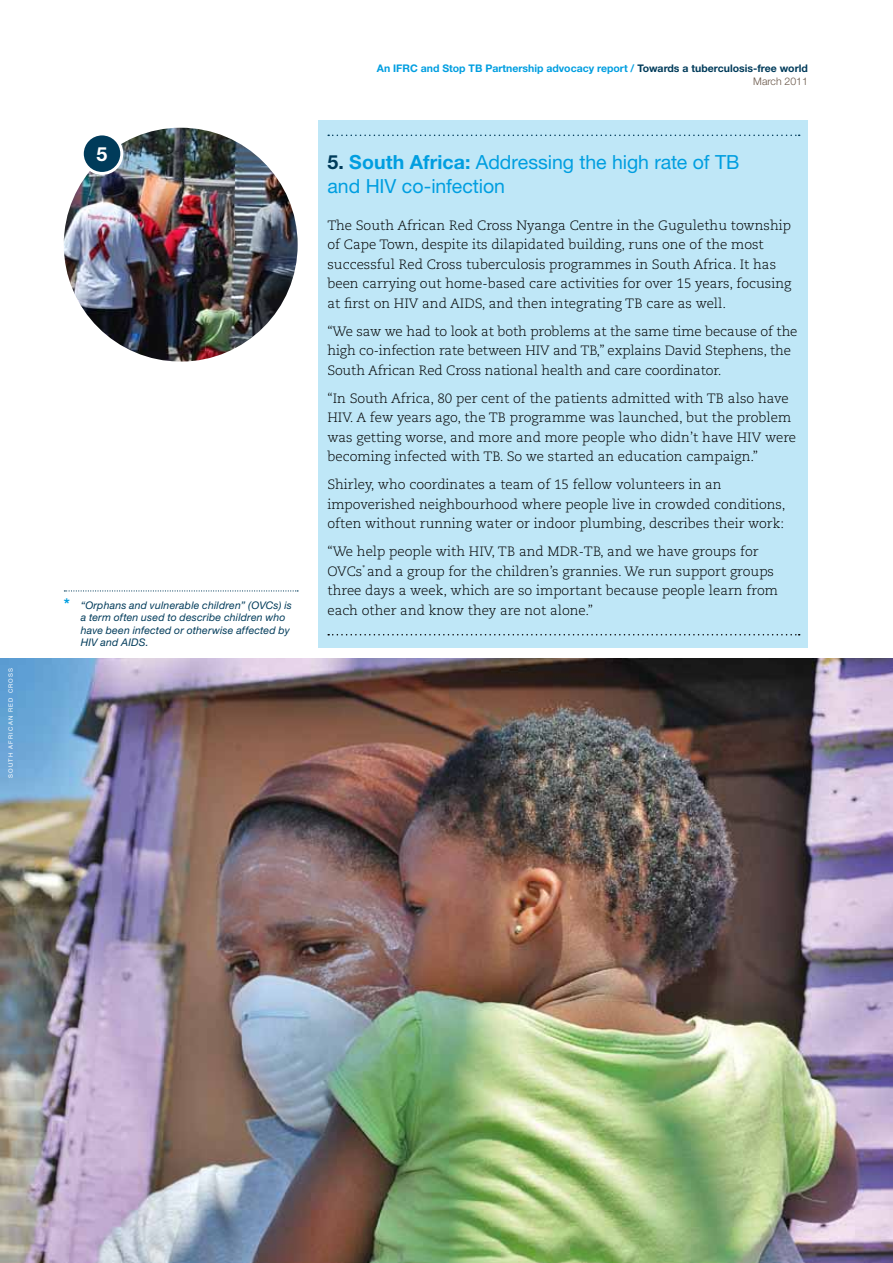
<style>
.page{position:relative;width:893px;height:1263px;background:#fff}
.page>*{position:absolute;margin:0;border:0;box-sizing:border-box;transform-origin:0 0}
.t1{font:19.5px/24px "Helvetica Neue LT Std";letter-spacing:-.005em;color:#009ee0}
.t2{font:700 19.5px "Helvetica Neue LT Std";color:#fff}
.t3{font:300 13.5px/19.5px "Caecilia LT Std";color:#000}
.t4{font:italic 10.5px/12.6px "Helvetica Neue";letter-spacing:.015em;color:#003b5a}
.t5{font:700 10.5px/12.6px "Helvetica Neue";color:#009ee0;text-align:right}
.t6{font:6px "Helvetica Neue";letter-spacing:.2em;color:#fff}
.s1{font-family:"Helvetica Neue LT Std";font-weight:700;font-style:normal;font-size:15px;color:#009ee0}
.s2{color:#003b5a}
.s3{font-weight:300;color:#695648}
.s4{font-weight:700;color:#003b5a}
.s5{font-weight:700}
</style>
<div class="page">
<div style="left:319px;top:120px;width:489px;height:527px;background:#bfe7f7"></div>
<svg style="left:328px;top:135px;width:472px;height:1px"></svg>
<svg style="left:328px;top:634px;width:472px;height:1px"></svg>
<img style="left:64px;top:128px;width:234px;height:234px;border-radius:117px">
<img style="left:0;top:658px;width:893px;height:605px">
<div style="left:82px;top:134px;width:40px;height:39px;background:#003b5a;border-radius:50%"></div>
<div style="left:81px;top:132px;width:42px;height:43px;border:3px solid #fff;border-radius:50%"></div>
<svg style="left:64px;top:590px;width:234px;height:1px"></svg>
<p class="t6" style="left:7px;top:778px;width:111px;rotate:-90deg">South Afri ca n Red Cross</p>
<h1 class="t2" style="left:97px;top:142px;width:12px">5</h1>
<p class="t4" style="left:81px;top:598px;width:213px;text-indent:-17px"><span class="s1">*</span> “Orphans and vulnerable children” (OVCs) is a term often used to describe children who have been infected or otherwise affected by HIV and AIDS.</p>
<p class="t5" style="left:377px;top:62px;width:433px">An IFRC and Stop TB Partnership advocacy report / <span class="s2">Towards a tuberculosis-free world<br></span><span class="s3">March 2011</span></p>
<h1 class="t1" style="left:327px;top:150px;width:414px"><span class="s4">5.</span> <span class="s5">South Africa:</span> Addressing the high rate of TB and HIV co-infection</h1>
<p class="t3" style="left:327px;top:216px;width:465px">The South African Red Cross Nyanga Centre in the Gugulethu township of Cape Town, despite its dilapidated building, runs one of the most successful Red Cross tuberculosis programmes in South Africa. It has been carrying out home-based care activities for over 15 years, focusing at first on HIV and AIDS, and then integrating TB care as well.</p>
<p class="t3" style="left:327px;top:322px;width:472px">“We saw we had to look at both problems at the same time because of the high co-infection rate between HIV and TB,” explains David Stephens, the<br>South African Red Cross national health and care coordinator.</p>
<p class="t3" style="left:327px;top:389px;width:470px">“In South Africa, 80 per cent of the patients admitted with TB also have HIV. A few years ago, the TB programme was launched, but the problem was getting worse, and more and more people who didn’t have HIV were becoming infected with TB. So we started an education campaign.”</p>
<p class="t3" style="left:327px;top:475px;width:460px">Shirley, who coordinates a team of 15 fellow volunteers in an impoverished neighbourhood where people live in crowded conditions, often without running water or indoor plumbing, describes their work:</p>
<p class="t3" style="left:327px;top:542px;width:452px">“We help people with HIV, TB and MDR-TB, and we have groups for OVCs<sup>*</sup> and a group for the children’s grannies. We run support groups three days a week, which are so important because people learn from each other and know they are not alone.”</p>
</div>
